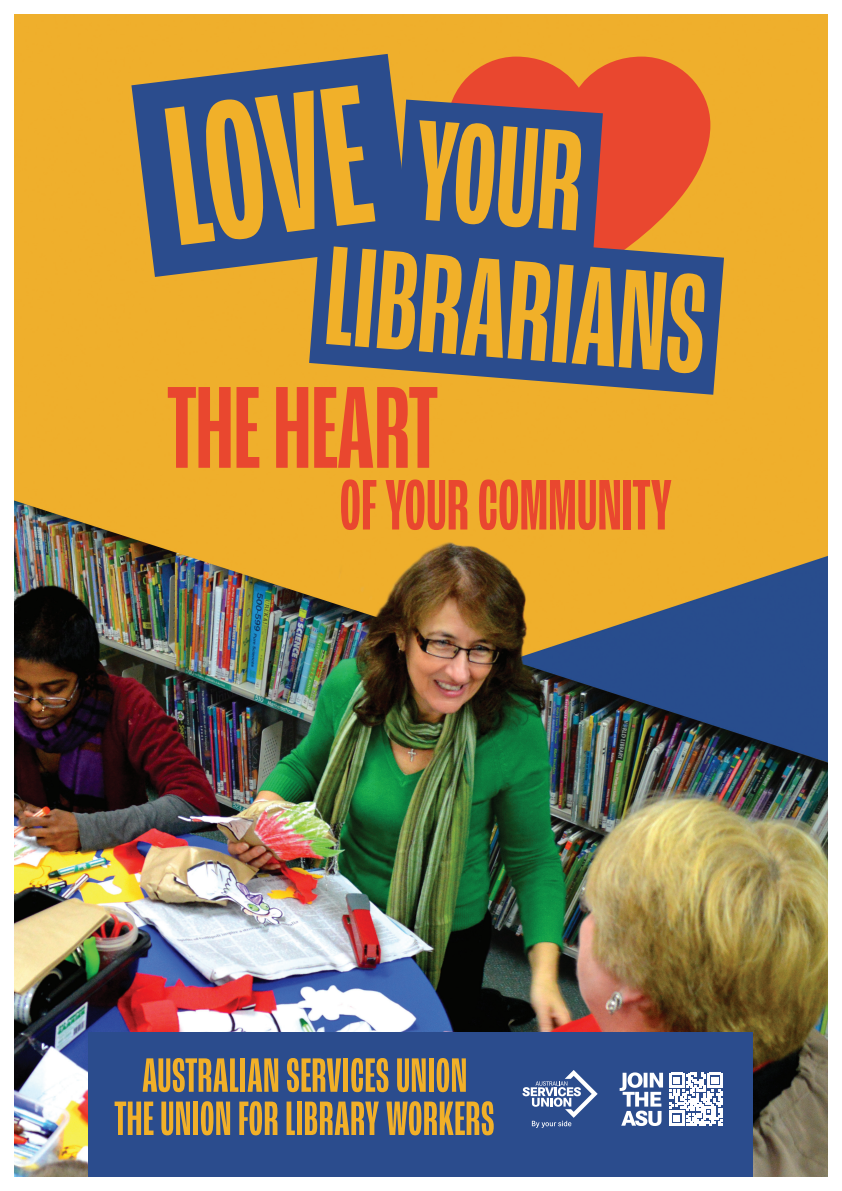
<style>
.page{position:relative;width:842px;height:1191px;background:#fff}
.page>*{position:absolute;margin:0;border:0;box-sizing:border-box;transform-origin:0 0}
.t1{font:500 extra-condensed 208.6px "Roc Grotesk";color:#f1b029}
.t2{font:500 extra-condensed 150.5px "Roc Grotesk";color:#f1b029}
.t3{font:500 extra-condensed 148.6px "Roc Grotesk";color:#f1b029}
.t4{font:500 extra-condensed 122.7px "Roc Grotesk";letter-spacing:-.01em;color:#e9472f}
.t5{font:500 extra-condensed 75.2px "Roc Grotesk";letter-spacing:-.01em;color:#e9472f}
.t6{font:500 extra-condensed 50.8px/43.2px "Roc Grotesk";color:#f1b029;text-align:center}
</style>
<div class="page">
<img style="left:14px;top:14px;width:814px;height:1162px">
<div style="left:89px;top:1032px;width:664px;height:144px;background:#2b4c8d"></div>
<svg style="left:669px;top:1072px;width:53px;height:53px"></svg>
<svg style="left:620px;top:1072px;width:43px;height:54px"></svg>
<svg style="left:522px;top:1070px;width:76px;height:57px"></svg>
<svg style="left:131px;top:54px;width:280px;height:223px;background:#4a5b7d"></svg>
<svg style="left:447px;top:57px;width:263px;height:169px;background:#ea5b2e"></svg>
<svg style="left:309px;top:226px;width:415px;height:169px;background:#4b5b7c"></svg>
<svg style="left:396px;top:100px;width:207px;height:152px;background:#394d86"></svg>
<p class="t1" style="left:153px;top:61px;width:204px;rotate:-7deg">LOVE</p>
<p class="t3" style="left:333px;top:210px;width:384px;rotate:5deg">LIBRARIANS</p>
<p class="t2" style="left:420px;top:85px;width:171px;rotate:4deg">YOUR</p>
<p class="t4" style="left:168px;top:358px;width:272px">THE HEART</p>
<p class="t5" style="left:339px;top:462px;width:335px">OF YOUR COMMUNITY</p>
<p class="t6" style="left:114px;top:1053px;width:382px">AUSTRALIAN SERVICES UNION<br>THE UNION FOR LIBRARY WORKERS</p>
</div>
